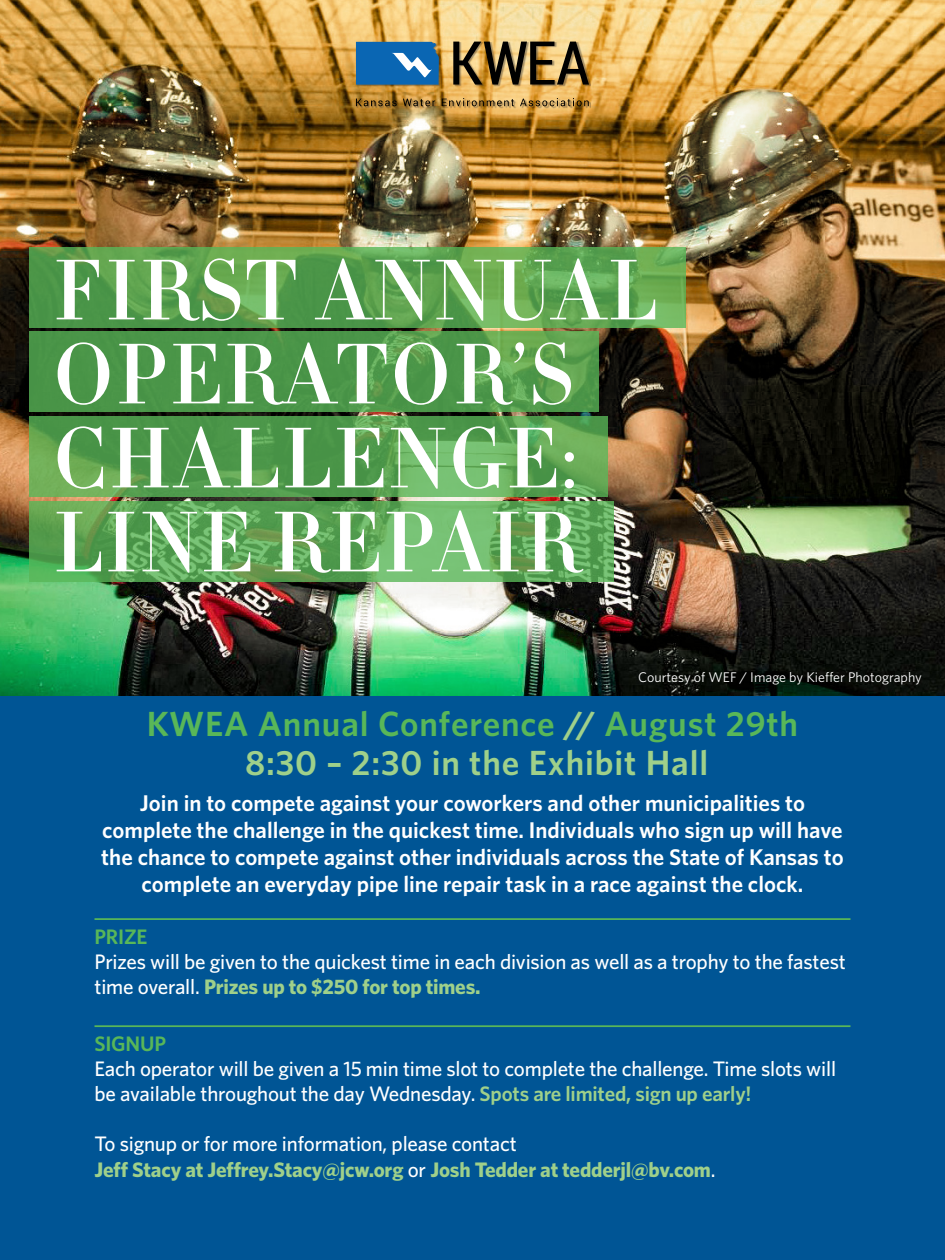
<style>
.page{position:relative;width:945px;height:1260px;background:#005595}
.page>*{position:absolute;margin:0;border:0;box-sizing:border-box;transform-origin:0 0}
.t1{font:500 84px/84px "HTF Didot M11";letter-spacing:.025em;color:#fff}
.t2{font:600 35px "Whitney";letter-spacing:.025em;color:#59b758}
.t3{font:600 35px "Whitney";letter-spacing:.025em;color:#9fd08a}
.t4{font:600 22.75px/27.3px "Whitney";color:#fff;text-align:center}
.t5{font:500 21px/25.2px "Whitney";letter-spacing:-.01em;color:#fff}
.t6{font:700 21px/25.2px "Whitney";letter-spacing:-.01em;color:#9fd08a}
.t7{font:14px "Whitney";color:#fff}
.s1{color:#9fd08a}
.s2{font-weight:600;color:#59b758}
.s3{font-weight:700;color:#9fd08a}
.s4{font-weight:600;color:#9fd08a}
.s5{font-weight:500;color:#fff}
</style>
<div class="page">
<img style="left:0;top:0;width:945px;height:696px">
<hr style="left:94px;top:918px;width:756px;height:2px;background:#59b758">
<hr style="left:94px;top:1025px;width:756px;height:2px;background:#59b758">
<svg style="left:29px;top:247px;width:656px;height:80px"></svg>
<svg style="left:29px;top:332px;width:569px;height:80px;fill:#4a9548"></svg>
<svg style="left:29px;top:416px;width:578px;height:81px;fill:#4e984a"></svg>
<svg style="left:29px;top:501px;width:585px;height:81px"></svg>
<div style="left:356px;top:42px;width:235px;height:67px;background:#231f20;opacity:.41"></div>
<svg style="left:356px;top:99px;width:41px;height:7px"></svg>
<svg style="left:403px;top:99px;width:32px;height:7px"></svg>
<svg style="left:442px;top:98px;width:72px;height:8px"></svg>
<svg style="left:520px;top:98px;width:69px;height:8px"></svg>
<svg style="left:453px;top:42px;width:136px;height:43px"></svg>
<svg style="left:356px;top:41px;width:83px;height:44px"></svg>
<p class="t1" style="left:53px;top:245px;width:605px">FIRST ANNUAL<br>OPERATOR’S<br>CHALLENGE:<br>LINE REPAIR</p>
<p class="t7" style="left:638px;top:667px;width:285px">Courtesy of WEF / Image by Kieffer Photography</p>
<p class="t2" style="left:147px;top:701px;width:653px">KWEA Annual Conference <span class="s1">//</span> August 29th</p>
<p class="t3" style="left:245px;top:740px;width:465px">8:30 – 2:30 in the Exhibit Hall</p>
<p class="t4" style="left:101px;top:789px;width:744px">Join in to compete against your coworkers and other municipalities to complete the challenge in the quickest time. Individuals who sign up will have the chance to compete against other individuals across the State of Kansas to complete an everyday pipe line repair task in a race against the clock.</p>
<p class="t5" style="left:94px;top:923px;width:753px"><span class="s2">PRIZE<br></span>Prizes will be given to the quickest time in each division as well as a trophy to the fastest time overall. <span class="s3">Prizes up to $250 for top times.</span></p>
<p class="t5" style="left:94px;top:1030px;width:743px"><span class="s2">SIGNUP<br></span>Each operator will be given a 15 min time slot to complete the challenge. Time slots will be available throughout the day Wednesday. <span class="s4">Spots are limited, sign up early!</span></p>
<p class="t6" style="left:94px;top:1131px;width:623px"><span class="s5">To signup or for more information, please contact<br></span>Jeff Stacy at Jeffrey.Stacy@jcw.org <span class="s5">or</span> Josh Tedder at tedderjl@bv.com<span class="s5">.</span></p>
</div>
